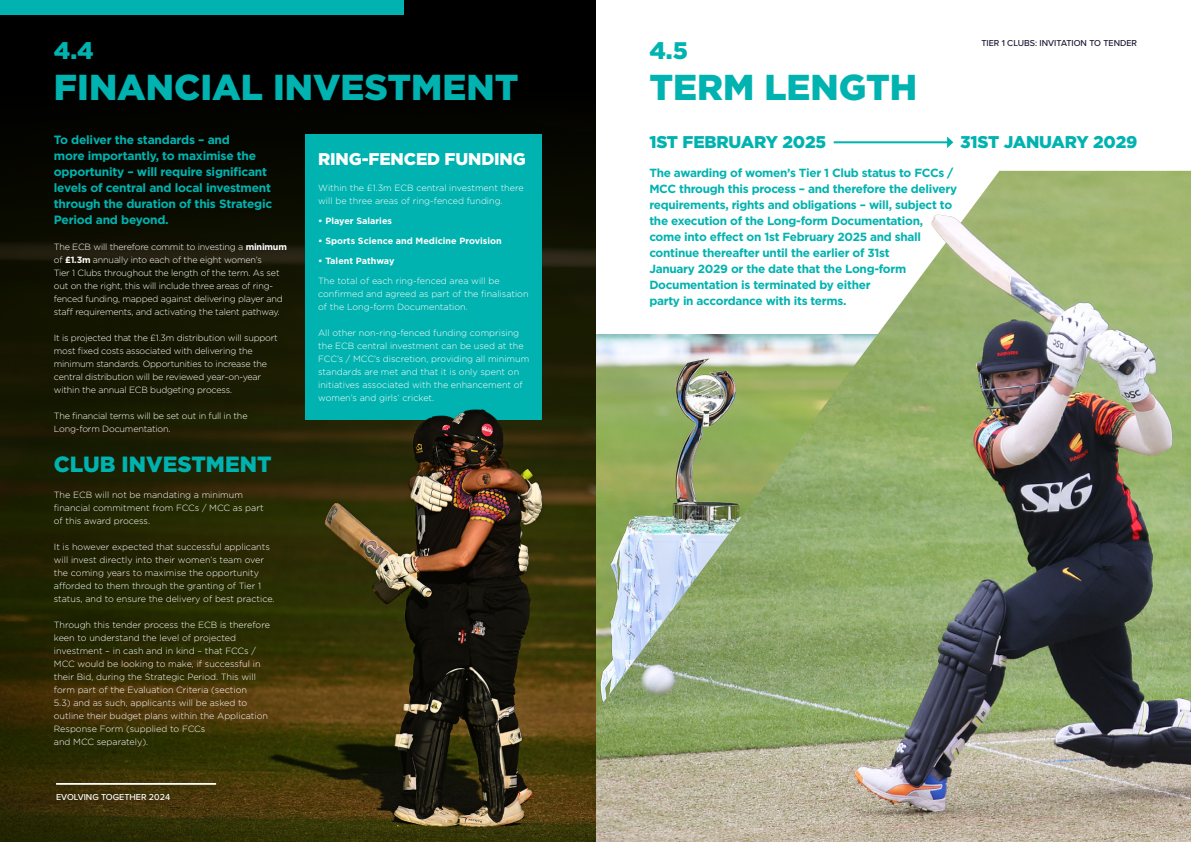
<style>
.page{position:relative;width:1191px;height:842px;background:#fff}
.page>*{position:absolute;margin:0;border:0;box-sizing:border-box;transform-origin:0 0}
.t1{font:900 36px "Gotham";color:#00b3b0}
.t2{font:900 24px "Gotham";color:#00b3b0}
.t3{font:900 22px "Gotham";color:#00b3b0}
.t4{font:900 17px "Gotham";letter-spacing:-.01em;color:#00b3b0}
.t5{font:900 17px "Gotham";letter-spacing:-.01em;color:#fff}
.t6{font:700 12px/16px "Gotham";letter-spacing:-.02em;color:#00b3b0}
.t7{font:700 11.8px/16px "Gotham";letter-spacing:-.025em;color:#00b3b0}
.t8{font:300 9px/13px "Gotham";color:#fff}
.t9{font:300 9px/13px "Gotham";letter-spacing:-.02em;color:#fff}
.t10{font:700 9px "Gotham";color:#fff}
.t11{font:500 9px "Proxima Nova";color:#191832}
.t12{font:500 9px "Proxima Nova";color:#fff}
.s1{font-weight:700}
</style>
<div class="page">
<img style="left:0;top:718px;width:318px;height:123px">
<svg style="left:0;top:0;width:595px;height:718px;background:#151502"></svg>
<div style="left:305px;top:134px;width:236px;height:286px;background:#00b3b0"></div>
<div style="left:0;top:1px;width:404px;height:14px;background:#00b3b0"></div>
<hr style="left:56px;top:783px;width:160px;height:1px;background:#fff">
<hr style="left:833px;top:141px;width:116px;height:2px;background:#00b3b0">
<svg style="left:947px;top:136px;width:6px;height:12px"></svg>
<img style="left:318px;top:409px;width:152px;height:432px">
<img style="left:470px;top:171px;width:721px;height:671px">
<p class="t2" style="left:54px;top:34px;width:41px">4.4</p>
<p class="t2" style="left:649px;top:34px;width:40px">4.5</p>
<p class="t1" style="left:54px;top:63px;width:466px">FINANCIAL INVESTMENT</p>
<p class="t1" style="left:649px;top:63px;width:269px">TERM LENGTH</p>
<p class="t11" style="left:981px;top:36px;width:157px">TIER 1 CLUBS: INVITATION TO TENDER</p>
<p class="t6" style="left:54px;top:132px;width:220px">To deliver the standards – and<br>more importantly, to maximise the opportunity – will require significant levels of central and local investment through the duration of this Strategic Period and beyond.</p>
<p class="t9" style="left:54px;top:240px;width:234px">The ECB will therefore commit to investing a <span class="s1">minimum </span>of <span class="s1">£1.3m</span> annually into each of the eight women’s<br>Tier 1 Clubs throughout the length of the term. As set out on the right, this will include three areas of ring&shy;fenced funding, mapped against delivering player and staff requirements, and activating the talent pathway.</p>
<p class="t9" style="left:54px;top:331px;width:225px">It is projected that the £1.3m distribution will support most fixed costs associated with delivering the minimum standards. Opportunities to increase the central distribution will be reviewed year-on-year within the annual ECB budgeting process.</p>
<p class="t9" style="left:54px;top:409px;width:195px">The financial terms will be set out in full in the<br>Long-form Documentation.</p>
<p class="t3" style="left:54px;top:449px;width:219px">CLUB INVESTMENT</p>
<p class="t8" style="left:54px;top:488px;width:211px">The ECB will not be mandating a minimum financial commitment from FCCs / MCC as part</p>
<p class="t8" style="left:54px;top:514px;width:98px">of this award process.</p>
<p class="t8" style="left:54px;top:540px;width:222px">It is however expected that successful applicants will invest directly into their women’s team over the coming years to maximise the opportunity afforded to them through the granting of Tier 1 status, and to ensure the delivery of best practice.</p>
<p class="t8" style="left:54px;top:618px;width:218px">Through this tender process the ECB is therefore keen to understand the level of projected investment – in cash and in kind – that FCCs / MCC would be looking to make, if successful in their Bid, during the Strategic Period. This will form part of the Evaluation Criteria (section<br>5.3) and as such, applicants will be asked to outline their budget plans within the Application Response Form (supplied to FCCs</p>
<p class="t8" style="left:54px;top:735px;width:96px">and MCC separately).</p>
<p class="t12" style="left:56px;top:790px;width:115px">EVOLVING TOGETHER 2024</p>
<p class="t5" style="left:318px;top:147px;width:209px">RING-FENCED FUNDING</p>
<p class="t8" style="left:318px;top:181px;width:207px">Within the £1.3m ECB central investment there will be three areas of ring-fenced funding.</p>
<p class="t10" style="left:318px;top:215px;width:75px">• Player Salaries</p>
<p class="t10" style="left:318px;top:235px;width:185px">• Sports Science and Medicine Provision</p>
<p class="t10" style="left:318px;top:255px;width:78px">• Talent Pathway</p>
<p class="t8" style="left:318px;top:274px;width:212px">The total of each ring-fenced area will be confirmed and agreed as part of the finalisation of the Long-form Documentation.</p>
<p class="t8" style="left:318px;top:326px;width:212px">All other non-ring-fenced funding comprising the ECB central investment can be used at the FCC’s / MCC’s discretion, providing all minimum standards are met and that it is only spent on initiatives associated with the enhancement of women’s and girls’ cricket.</p>
<p class="t4" style="left:649px;top:130px;width:178px">1ST FEBRUARY 2025</p>
<p class="t4" style="left:960px;top:130px;width:179px">31ST JANUARY 2029</p>
<p class="t7" style="left:649px;top:165px;width:309px">The awarding of women’s Tier 1 Club status to FCCs / MCC through this process – and therefore the delivery requirements, rights and obligations – will, subject to the execution of the Long-form Documentation, come into effect on 1st February 2025 and shall continue thereafter until the earlier of 31st<br>January 2029 or the date that the Long-form Documentation is terminated by either<br>party in accordance with its terms.</p>
</div>
